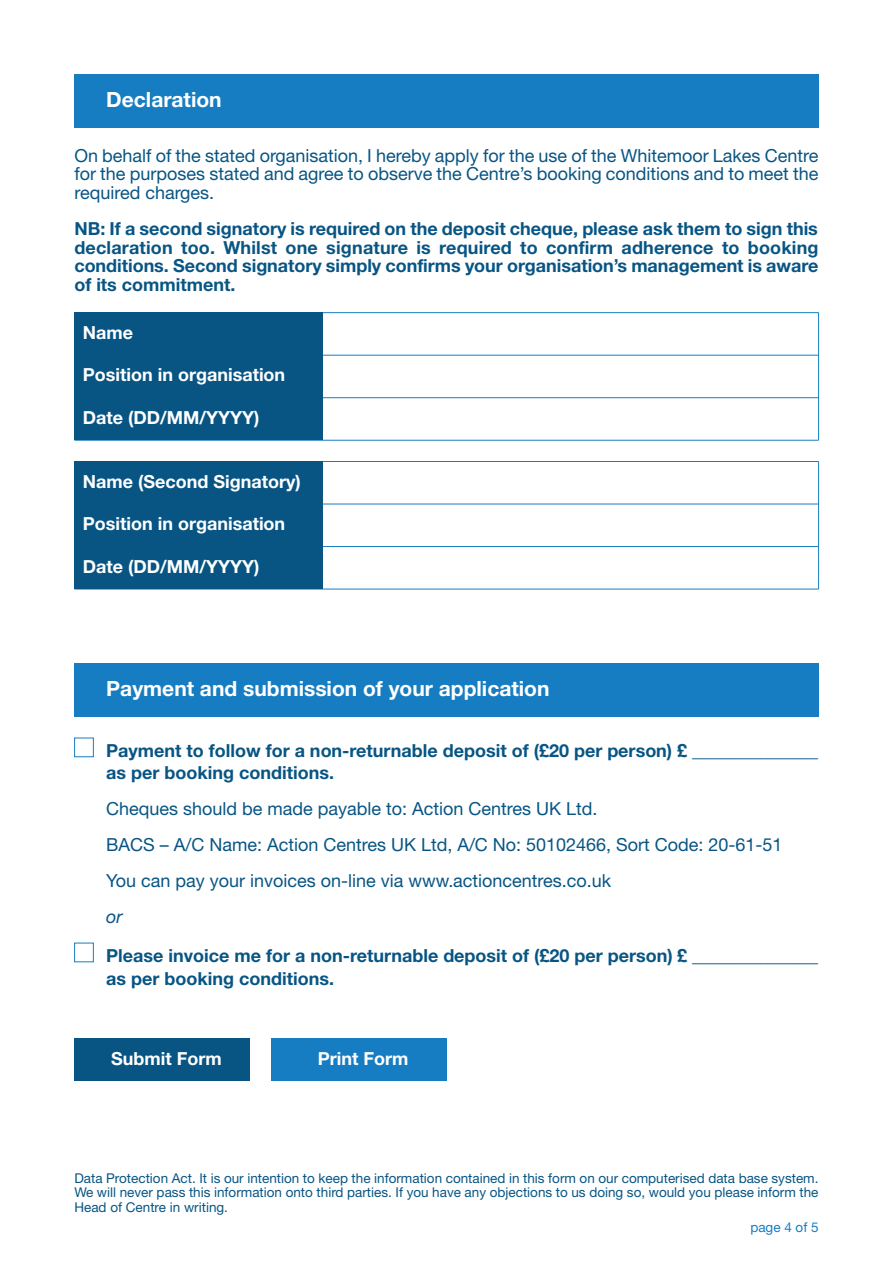
<style>
.page{position:relative;width:893px;height:1263px;background:#fff}
.page>*{position:absolute;margin:0;border:0;box-sizing:border-box;transform-origin:0 0}
.t1{font:700 21px "Helvetica Neue";color:#fff}
.t2{font:700 18px/18.8px "Helvetica Neue";color:#085584}
.t3{font:18px/18.8px "Helvetica Neue";color:#085584;text-align:justify}
.t4{font:700 18px "Helvetica Neue";color:#fff}
.t5{font:italic 18px "Helvetica Neue";color:#085584}
.t6{font:13.5px/14.5px "Helvetica Neue";color:#085584;text-align:justify}
.t7{font:13.5px "Helvetica Neue";color:#177dc2}
</style>
<div class="page">
<div style="left:74px;top:74px;width:745px;height:54px;background:#177dc2"></div>
<div style="left:74px;top:663px;width:745px;height:53px;background:#177dc2"></div>
<div style="left:74px;top:738px;width:20px;height:19px;border:1px solid #177dc2"></div>
<div style="left:74px;top:943px;width:20px;height:19px;border:1px solid #177dc2"></div>
<hr style="left:74px;top:312px;width:745px;height:1px;background:#177dc2">
<hr style="left:74px;top:355px;width:745px;height:1px;background:#177dc2">
<hr style="left:74px;top:397px;width:745px;height:1px;background:#177dc2">
<hr style="left:74px;top:440px;width:745px;height:1px;background:#177dc2">
<div style="left:74px;top:313px;width:248px;height:42px;background:#085584"></div>
<div style="left:74px;top:1039px;width:176px;height:42px;background:#085584"></div>
<div style="left:271px;top:1039px;width:175px;height:42px;background:#177dc2"></div>
<div style="left:74px;top:355px;width:248px;height:43px;background:#085584"></div>
<div style="left:74px;top:398px;width:248px;height:42px;background:#085584"></div>
<hr style="left:818px;top:313px;width:1px;height:127px;background:#177dc2">
<hr style="left:74px;top:461px;width:745px;height:1px;background:#177dc2">
<hr style="left:74px;top:504px;width:745px;height:1px;background:#177dc2">
<hr style="left:74px;top:546px;width:745px;height:1px;background:#177dc2">
<hr style="left:74px;top:589px;width:745px;height:1px;background:#177dc2">
<div style="left:74px;top:461px;width:248px;height:43px;background:#085584"></div>
<div style="left:74px;top:504px;width:248px;height:42px;background:#085584"></div>
<div style="left:74px;top:546px;width:248px;height:43px;background:#085584"></div>
<hr style="left:818px;top:461px;width:1px;height:128px;background:#177dc2">
<p class="t1" style="left:106px;top:92px;width:117px">Declaration</p>
<p class="t3" style="left:74px;top:148px;width:746px">On behalf of the stated organisation, I hereby apply for the use of the Whitemoor Lakes Centre for the purposes stated and agree to observe the Centre’s booking conditions and to meet the required charges.</p>
<p class="t2" style="left:74px;top:221px;width:746px;text-align:justify">NB: If a second signatory is required on the deposit cheque, please ask them to sign this declaration too. Whilst one signature is required to confirm adherence to booking conditions. Second signatory simply confirms your organisation’s management is aware of its commitment.</p>
<p class="t4" style="left:83px;top:326px;width:52px">Name</p>
<p class="t4" style="left:83px;top:368px;width:204px">Position in organisation</p>
<p class="t4" style="left:83px;top:411px;width:178px">Date (DD/MM/YYYY)</p>
<p class="t4" style="left:83px;top:475px;width:219px">Name (Second Signatory)</p>
<p class="t4" style="left:83px;top:517px;width:204px">Position in organisation</p>
<p class="t4" style="left:83px;top:560px;width:178px">Date (DD/MM/YYYY)</p>
<p class="t1" style="left:106px;top:680px;width:445px">Payment and submission of your application</p>
<p class="t2" style="left:106px;top:741px;width:713px;line-height:22.5px">Payment to follow for a non-returnable deposit of (£20 per person) £ ______________ as per booking conditions.</p>
<p class="t3" style="left:106px;top:793px;width:678px;line-height:35.7px;text-align:left">Cheques should be made payable to: Action Centres UK Ltd.<br>BACS – A/C Name: Action Centres UK Ltd, A/C No: 50102466, Sort Code: 20-61-51<br>You can pay your invoices on-line via www.actioncentres.co.uk</p>
<p class="t5" style="left:106px;top:910px;width:18px">or</p>
<p class="t2" style="left:106px;top:946px;width:713px;line-height:22.5px">Please invoice me for a non-returnable deposit of (£20 per person) £ ______________ as per booking conditions.</p>
<p class="t4" style="left:111px;top:1052px;width:112px">Submit Form</p>
<p class="t4" style="left:318px;top:1052px;width:92px">Print Form</p>
<p class="t6" style="left:74px;top:1172px;width:746px">Data Protection Act. It is our intention to keep the information contained in this form on our computerised data base system.<br>We will never pass this information onto third parties. If you have any objections to us doing so, would you please inform the Head of Centre in writing.</p>
<p class="t7" style="left:750px;top:1222px;width:70px">page 4 of 5</p>
</div>
